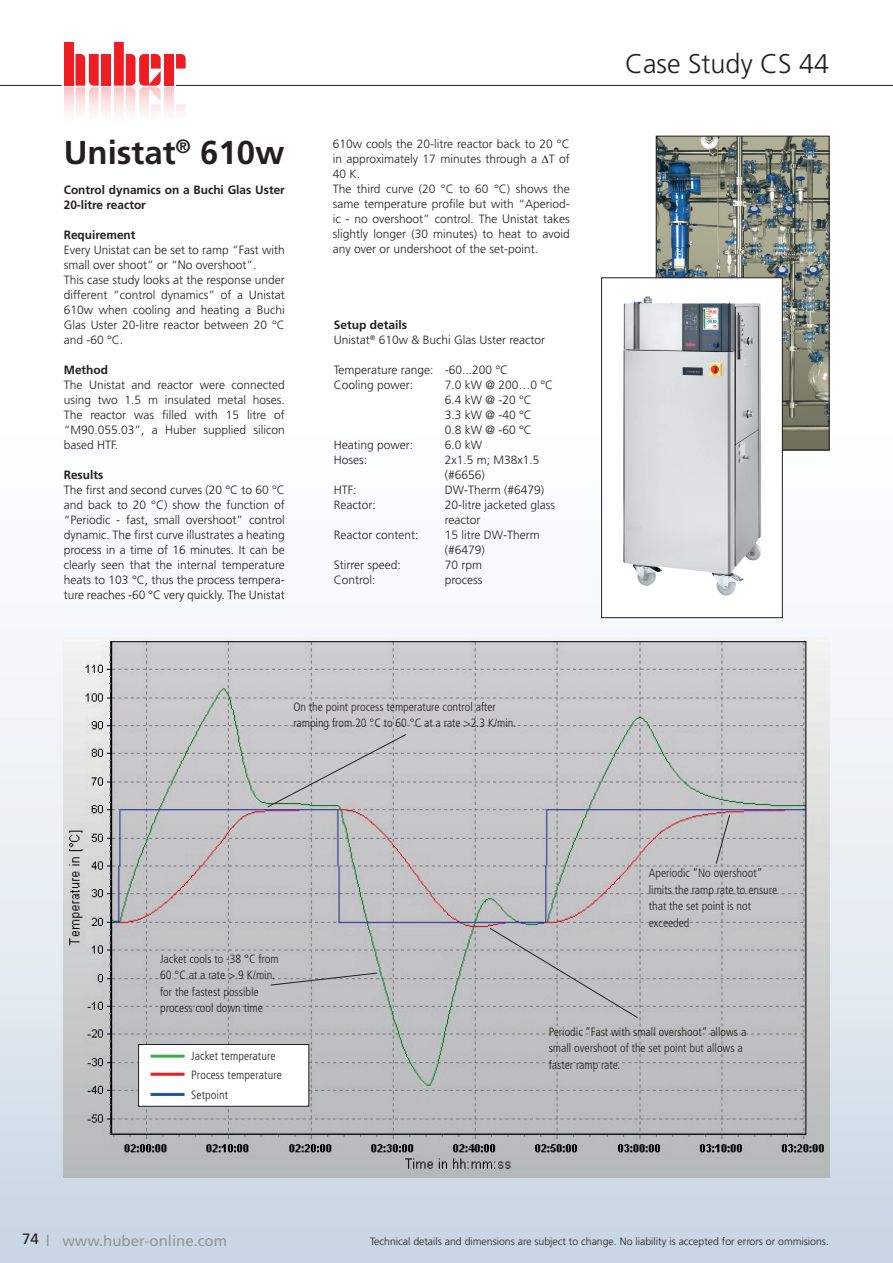
<style>
.page{position:relative;width:893px;height:1263px;background:#fff}
.page>*{position:absolute;margin:0;border:0;box-sizing:border-box;transform-origin:0 0}
.t1{font:700 33px "Frutiger LT Std";color:#231f20}
.t2{font:300 27px "Frutiger LT Std";color:#231f20}
.t3{font:15px "Frutiger LT Std";color:#939598}
.t4{font:300 12px/15px "Frutiger LT Std";color:#231f20}
.t5{font:300 condensed 12px/16.5px "Frutiger LT Std";color:#231f20}
.t6{font:700 12px/15px "Frutiger LT Std";color:#231f20}
.t7{font:300 10.5px "Frutiger LT Std";color:#231f20}
.s1{font-weight:700}
.s2{color:#231f20}
</style>
<div class="page">
<img style="left:0;top:238px;width:893px;height:1025px">
<div style="left:0;top:46px;width:360px;height:218px;background:#fff"></div>
<div style="left:789px;top:46px;width:104px;height:218px;background:#fff"></div>
<hr style="left:0;top:85px;width:893px;height:1px;background:#231f20">
<svg style="left:62px;top:42px;width:124px;height:71px"></svg>
<img style="left:64px;top:638px;width:765px;height:540px">
<svg style="left:267px;top:733px;width:140px;height:75px;background:#c2c2c4"></svg>
<svg style="left:715px;top:814px;width:16px;height:51px"></svg>
<svg style="left:270px;top:972px;width:108px;height:14px;background:#b1b1b4"></svg>
<svg style="left:489px;top:927px;width:149px;height:91px;background:#bdbdc0"></svg>
<div style="left:139px;top:1044px;width:170px;height:62px;background:#fff"></div>
<div style="left:138px;top:1044px;width:171px;height:63px;border:1px solid #231f20"></div>
<hr style="left:151px;top:1055px;width:34px;height:3px;background:#40ae49">
<hr style="left:151px;top:1073px;width:34px;height:3px;background:#ee1d23">
<hr style="left:151px;top:1093px;width:34px;height:3px;background:#1e56a6">
<img style="left:658px;top:138px;width:169px;height:310px">
<div style="left:656px;top:136px;width:173px;height:314px;border:1px solid #231f20"></div>
<div style="left:602px;top:278px;width:180px;height:340px;background:#fff"></div>
<img style="left:623px;top:296px;width:139px;height:300px">
<div style="left:601px;top:278px;width:181px;height:340px;border:1px solid #231f20"></div>
<h1 class="t1" style="left:64px;top:133px;width:222px">Unistat<sup>®</sup> 610w</h1>
<p class="t6" style="left:64px;top:182px;width:223px">Control dynamics on a Buchi Glas Uster<br>20-litre reactor</p>
<p class="t6" style="left:64px;top:227px;width:73px">Requirement</p>
<p class="t4" style="left:64px;top:243px;width:223px">Every Unistat can be set to ramp “Fast with small over shoot” or “No overshoot”.<br>This case study looks at the response under different “control dynamics” of a Unistat 610w when cooling and heating a Buchi Glas Uster 20-litre reactor between 20 °C and -60 °C.</p>
<p class="t6" style="left:64px;top:362px;width:46px">Method</p>
<p class="t4" style="left:64px;top:378px;width:223px;text-align:justify">The Unistat and reactor were connected using two 1.5 m insulated metal hoses.<br>The reactor was filled with 15 litre of “M90.055.03”, a Huber supplied silicon based HTF.</p>
<p class="t6" style="left:64px;top:467px;width:41px">Results</p>
<p class="t4" style="left:64px;top:483px;width:223px;text-align:justify">The first and second curves (20 °C to 60 °C and back to 20 °C) show the function of “Periodic - fast, small overshoot” control dynamic. The first curve illustrates a heating process in a time of 16 minutes. It can be clearly seen that the internal temperature heats to 103 °C, thus the process tempera&shy;ture reaches -60 °C very quickly. The Unistat</p>
<p class="t4" style="left:333px;top:137px;width:239px">610w cools the 20-litre reactor back to 20 °C in approximately 17 minutes through a T of 40 K.<br>The third curve (20 °C to 60 °C) shows the same temperature profile but with “Aperiod&shy;ic - no overshoot” control. The Unistat takes slightly longer (30 minutes) to heat to avoid any over or undershoot of the set-point.</p>
<p class="t4" style="left:334px;top:317px;width:213px"><span class="s1">Setup details<br></span>Unistat<sup>®</sup> 610w &amp; Buchi Glas Uster reactor</p>
<p class="t4" style="left:334px;top:362px;width:176px">Temperature range: -60...200 °C<br>Cooling power:</p>
<p class="t4" style="left:445px;top:377px;width:110px">7.0 kW @ 200…0 °C<br>6.4 kW @ -20 °C<br>3.3 kW @ -40 °C<br>0.8 kW @ -60 °C</p>
<p class="t4" style="left:334px;top:437px;width:81px">Heating power:</p>
<p class="t4" style="left:445px;top:437px;width:39px">6.0 kW</p>
<p class="t4" style="left:334px;top:452px;width:35px">Hoses:</p>
<p class="t4" style="left:445px;top:452px;width:96px">2x1.5 m; M38x1.5 (#6656)</p>
<p class="t4" style="left:334px;top:482px;width:24px">HTF:</p>
<p class="t4" style="left:445px;top:482px;width:101px">DW-Therm (#6479)</p>
<p class="t4" style="left:334px;top:497px;width:43px">Reactor:</p>
<p class="t4" style="left:445px;top:497px;width:112px">20-litre jacketed glass reactor</p>
<p class="t4" style="left:334px;top:527px;width:86px">Reactor content:</p>
<p class="t4" style="left:445px;top:527px;width:97px">15 litre DW-Therm (#6479)</p>
<p class="t4" style="left:334px;top:557px;width:69px">Stirrer speed:</p>
<p class="t4" style="left:445px;top:557px;width:39px">70 rpm</p>
<p class="t4" style="left:334px;top:572px;width:43px">Control:</p>
<p class="t4" style="left:445px;top:572px;width:39px">process</p>
<p class="t5" style="left:293px;top:698px;width:224px">On the point process temperature control after ramping from 20 °C to 60 °C at a rate &gt;2.3 K/min.</p>
<h2 class="t2" style="left:625px;top:49px;width:206px">Case Study CS 44</h2>
<p class="t5" style="left:160px;top:950px;width:120px">Jacket cools to -38 °C from<br>60 °C at a rate &gt; 9 K/min. for the fastest possible process cool down time</p>
<p class="t5" style="left:191px;top:1046px;width:92px;line-height:19.5px">Jacket temperature<br>Process temperature<br>Setpoint</p>
<p class="t5" style="left:649px;top:865px;width:130px">Aperiodic “No overshoot“ limits the ramp rate to ensure that the set point is not exceeded</p>
<p class="t5" style="left:549px;top:1023px;width:199px">Periodic “Fast with small overshoot“ allows a small overshoot of the set point but allows a faster ramp rate.</p>
<p class="t3" style="left:22px;top:1231px;width:207px"><span class="s2">74</span> l www.huber-online.com</p>
<p class="t7" style="left:370px;top:1236px;width:460px">Technical details and dimensions are subject to change. No liability is accepted for errors or ommisions.</p>
</div>
